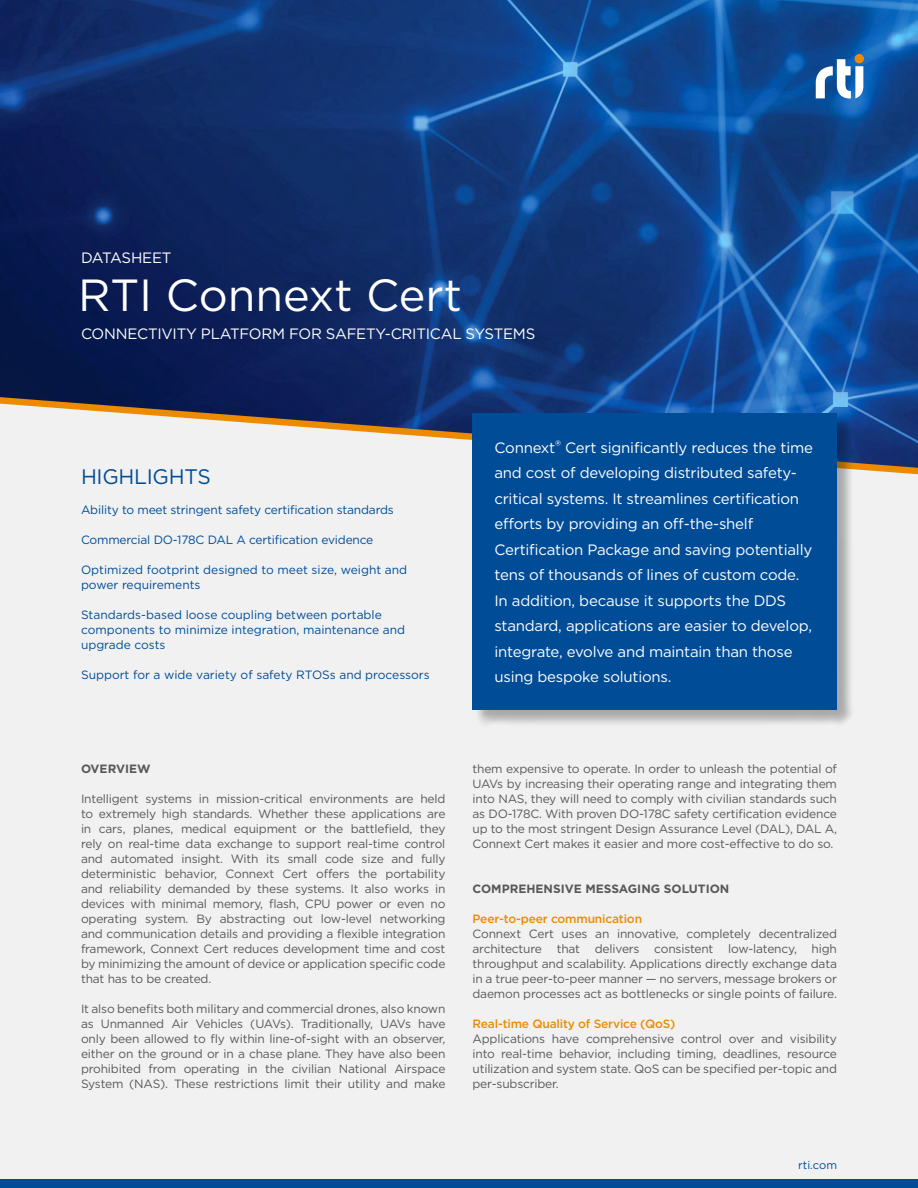
<style>
.page{position:relative;width:918px;height:1188px;background:#f1f1f2}
.page>*{position:absolute;margin:0;border:0;box-sizing:border-box;transform-origin:0 0}
.t1{font:45px "Gotham";color:#fff}
.t2{font:21px "Gotham";letter-spacing:-.015em;color:#004c97}
.t3{font:15px/25.5px "Gotham";letter-spacing:-.015em;color:#fff}
.t4{font:12px/15px "Gotham";letter-spacing:-.015em;color:#585858;text-align:justify}
.t5{font:12px/15px "Gotham";color:#004c97}
.t6{font:500 12px "Gotham";letter-spacing:-.015em;color:#ed8b00}
.t7{font:700 12px "Gotham";color:#585858}
.t8{font:11.25px "Gotham";color:#004c97}
</style>
<div class="page">
<img style="left:0;top:0;width:918px;height:395px">
<div style="left:0;top:1179px;width:918px;height:9px;background:#004c97"></div>
<svg style="left:0;top:395px;width:918px;height:80px"></svg>
<div style="left:474px;top:414px;width:381px;height:313px;background:#000;opacity:.3"></div>
<div style="left:472px;top:413px;width:365px;height:297px;background:#004c97"></div>
<svg style="left:816px;top:59px;width:47px;height:39px"></svg>
<div style="left:855px;top:54px;width:9px;height:9px;background:#ed8b00;border-radius:50%"></div>
<p class="t3" style="left:81px;top:244px;width:92px">DATASHEET</p>
<h1 class="t1" style="left:78px;top:266px;width:386px">RTI Connext Cert</h1>
<p class="t3" style="left:81px;top:321px;width:456px">CONNECTIVITY PLATFORM FOR SAFETY-CRITICAL SYSTEMS</p>
<h2 class="t2" style="left:81px;top:463px;width:131px">HIGHLIGHTS</h2>
<p class="t5" style="left:81px;top:502px;width:314px">Ability to meet stringent safety certification standards</p>
<p class="t5" style="left:81px;top:532px;width:294px">Commercial DO-178C DAL A certification evidence</p>
<p class="t5" style="left:81px;top:562px;width:328px">Optimized footprint designed to meet size, weight and power requirements</p>
<p class="t5" style="left:81px;top:607px;width:326px">Standards-based loose coupling between portable components to minimize integration, maintenance and upgrade costs</p>
<p class="t5" style="left:81px;top:667px;width:350px">Support for a wide variety of safety RTOSs and processors</p>
<p class="t3" style="left:494px;top:434px;width:320px">Connext® Cert significantly reduces the time and cost of developing distributed safety&shy;critical systems. It streamlines certification efforts by providing an off-the-shelf Certification Package and saving potentially tens of thousands of lines of custom code.<br>In addition, because it supports the DDS standard, applications are easier to develop, integrate, evolve and maintain than those using bespoke solutions.</p>
<p class="t7" style="left:81px;top:761px;width:71px">OVERVIEW</p>
<p class="t4" style="left:81px;top:791px;width:366px">Intelligent systems in mission-critical environments are held to extremely high standards. Whether these applications are in cars, planes, medical equipment or the battlefield, they rely on real-time data exchange to support real-time control and automated insight. With its small code size and fully deterministic behavior, Connext Cert offers the portability and reliability demanded by these systems. It also works in devices with minimal memory, flash, CPU power or even no operating system. By abstracting out low-level networking and communication details and providing a flexible integration framework, Connext Cert reduces development time and cost by minimizing the amount of device or application specific code that has to be created.</p>
<p class="t4" style="left:81px;top:1001px;width:366px">It also benefits both military and commercial drones, also known as Unmanned Air Vehicles (UAVs). Traditionally, UAVs have only been allowed to fly within line-of-sight with an observer, either on the ground or in a chase plane. They have also been prohibited from operating in the civilian National Airspace System (NAS). These restrictions limit their utility and make</p>
<p class="t4" style="left:472px;top:761px;width:366px">them expensive to operate. In order to unleash the potential of UAVs by increasing their operating range and integrating them into NAS, they will need to comply with civilian standards such as DO-178C. With proven DO-178C safety certification evidence up to the most stringent Design Assurance Level (DAL), DAL A, Connext Cert makes it easier and more cost-effective to do so.</p>
<p class="t7" style="left:472px;top:881px;width:258px">COMPREHENSIVE MESSAGING SOLUTION</p>
<p class="t6" style="left:472px;top:911px;width:171px">Peer-to-peer communication</p>
<p class="t4" style="left:472px;top:926px;width:366px">Connext Cert uses an innovative, completely decentralized architecture that delivers consistent low-latency, high throughput and scalability. Applications directly exchange data in a true peer-to-peer manner — no servers, message brokers or daemon processes act as bottlenecks or single points of failure.</p>
<p class="t6" style="left:472px;top:1016px;width:205px">Real-time Quality of Service (QoS)</p>
<p class="t4" style="left:472px;top:1031px;width:366px">Applications have comprehensive control over and visibility into real-time behavior, including timing, deadlines, resource utilization and system state. QoS can be specified per-topic and per-subscriber.</p>
<p class="t8" style="left:798px;top:1158px;width:40px">rti.com</p>
</div>
